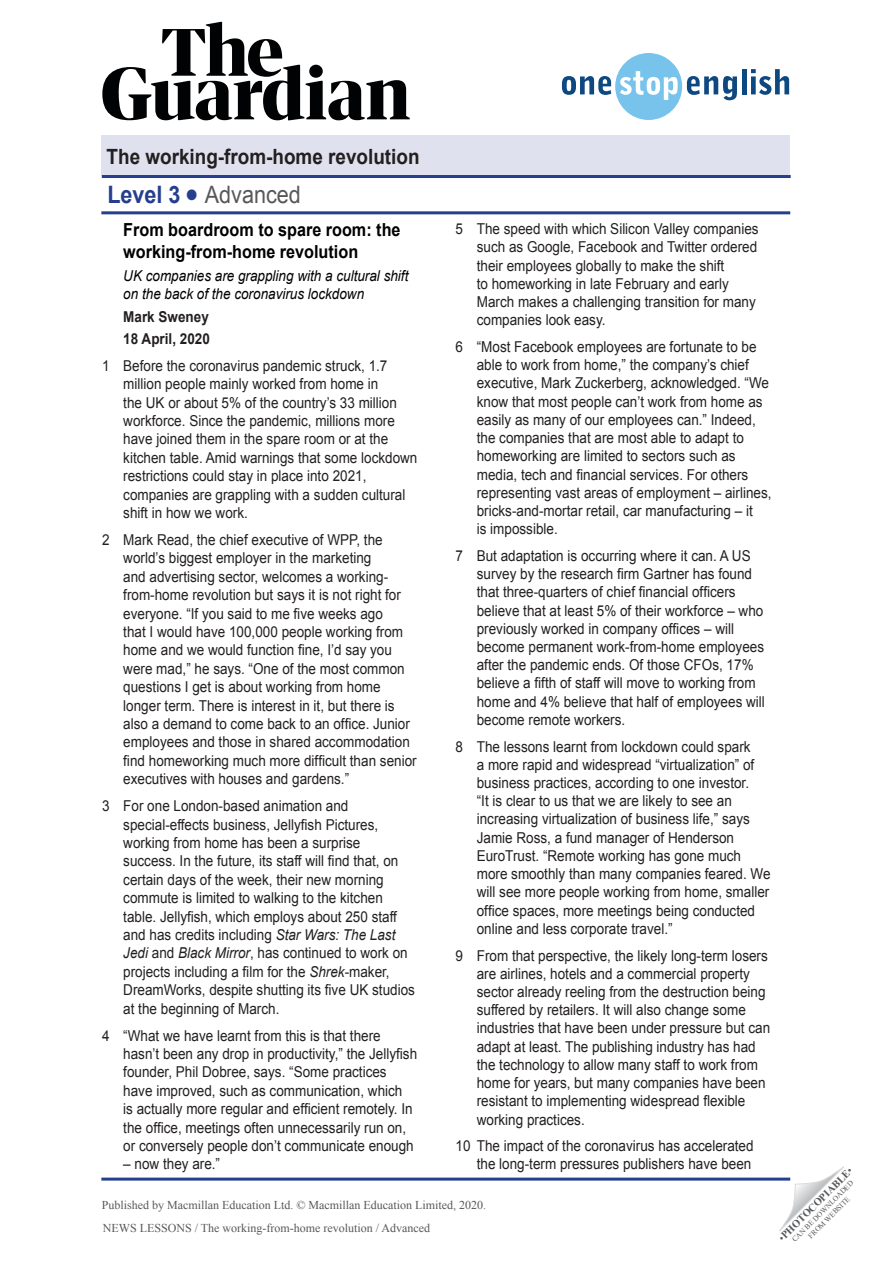
<style>
.page{position:relative;width:893px;height:1263px;background:#fff}
.page>*{position:absolute;margin:0;border:0;box-sizing:border-box;transform-origin:0 0}
.t1{font:24px "Arial";color:#57585a;scale:.9 1}
.t2{font:700 21px "Arial";color:#231f20;scale:.9 1}
.Story_text_title{font:700 18px/22px "Arial";color:#000;scale:.9 1}
.t3{font:15px/18.1px "Arial";color:#231f20;scale:.9 1}
.Story_text_title-2{font:italic 15px/18.5px "Arial";color:#000;scale:.9 1}
.Story_text_title-3{font:700 15px "Arial";color:#231f20;scale:.9 1}
.t4{font:12px "Times New Roman";color:#57585a}
.t5{font:700 10.5px "Times New Roman";color:#57585a}
.t6{font:7.5px/9px "Times New Roman";color:#57585a;text-align:center}
.s1{font-weight:700;color:#253f8e}
.s2{color:#253f8e}
.s3{font-style:italic}
.s4{font-weight:400}
</style>
<div class="page">
<div style="left:101px;top:135px;width:689px;height:40px;background:#e0e1ee"></div>
<svg style="left:779px;top:1167px;width:65px;height:64px"></svg>
<hr style="left:102px;top:175px;width:689px;height:3px;background:#253f8e">
<hr style="left:101px;top:211px;width:689px;height:3px;background:#253f8e">
<hr style="left:101px;top:1177px;width:689px;height:3px;background:#253f8e">
<svg style="left:562px;top:53px;width:175px;height:67px"></svg>
<hr style="left:742px;top:69px;width:4px;height:25px;background:#0e4880">
<svg style="left:751px;top:69px;width:38px;height:26px"></svg>
<svg style="left:102px;top:22px;width:308px;height:98px"></svg>
<h2 class="t2" style="left:107px;top:142px;width:349px">The working-from-home revolution</h2>
<h1 class="t1" style="left:107px;top:178px;width:216px"><span class="s1">Level 3</span> <span class="s2">●</span> Advanced</h1>
<p class="Story_text_title" style="left:123px;top:220px;width:310px">From boardroom to spare room: the working-from-home revolution</p>
<p class="Story_text_title-2" style="left:123px;top:267px;width:318px">UK companies are grappling with a cultural shift on the back of the coronavirus lockdown</p>
<p class="Story_text_title-3" style="left:123px;top:307px;width:97px">Mark Sweney</p>
<p class="Story_text_title-3" style="left:123px;top:329px;width:98px">18 April, 2020</p>
<p class="t3" style="left:123px;top:356px;width:328px;text-indent:-21px">1 Before the coronavirus pandemic struck, 1.7 million people mainly worked from home in<br>the UK or about 5% of the country’s 33 million workforce. Since the pandemic, millions more have joined them in the spare room or at the kitchen table. Amid warnings that some lockdown restrictions could stay in place into 2021, companies are grappling with a sudden cultural shift in how we work.</p>
<p class="t3" style="left:123px;top:531px;width:327px;text-indent:-21px">2 Mark Read, the chief executive of WPP, the world’s biggest employer in the marketing<br>and advertising sector, welcomes a working&shy;from-home revolution but says it is not right for everyone. “If you said to me five weeks ago<br>that I would have 100,000 people working from home and we would function fine, I’d say you were mad,” he says. “One of the most common questions I get is about working from home longer term. There is interest in it, but there is also a demand to come back to an office. Junior employees and those in shared accommodation find homeworking much more difficult than senior executives with houses and gardens.”</p>
<p class="t3" style="left:123px;top:797px;width:326px;text-indent:-21px">3 For one London-based animation and special-effects business, Jellyfish Pictures, working from home has been a surprise success. In the future, its staff will find that, on certain days of the week, their new morning commute is limited to walking to the kitchen table. Jellyfish, which employs about 250 staff and has credits including <span class="s3">Star Wars: The Last Jedi</span> and <span class="s3">Black Mirror</span>, has continued to work on projects including a film for the <span class="s3">Shrek</span>-maker, DreamWorks, despite shutting its five UK studios at the beginning of March.</p>
<p class="t3" style="left:123px;top:1026px;width:328px;text-indent:-21px">4 “What we have learnt from this is that there hasn’t been any drop in productivity,” the Jellyfish founder, Phil Dobree, says. “Some practices have improved, such as communication, which<br>is actually more regular and efficient remotely. In the office, meetings often unnecessarily run on, or conversely people don’t communicate enough</p>
<p class="t3" style="left:123px;top:1155px;width:109px">– now they are.”</p>
<p class="t3" style="left:477px;top:220px;width:315px;text-indent:-21px">5 The speed with which Silicon Valley companies such as Google, Facebook and Twitter ordered their employees globally to make the shift<br>to homeworking in late February and early March makes a challenging transition for many companies look easy.</p>
<p class="t3" style="left:477px;top:338px;width:329px;text-indent:-21px">6 “Most Facebook employees are fortunate to be able to work from home,” the company’s chief executive, Mark Zuckerberg, acknowledged. “We know that most people can’t work from home as easily as many of our employees can.” Indeed, the companies that are most able to adapt to homeworking are limited to sectors such as media, tech and financial services. For others representing vast areas of employment – airlines, bricks-and-mortar retail, car manufacturing – it<br>is impossible.</p>
<p class="t3" style="left:477px;top:547px;width:322px;text-indent:-21px">7 But adaptation is occurring where it can. A US survey by the research firm Gartner has found that three-quarters of chief financial officers believe that at least 5% of their workforce – who previously worked in company offices – will become permanent work-from-home employees after the pandemic ends. Of those CFOs, 17% believe a fifth of staff will move to working from home and 4% believe that half of employees will become remote workers.</p>
<p class="t3" style="left:477px;top:737px;width:328px;text-indent:-21px">8 The lessons learnt from lockdown could spark<br>a more rapid and widespread “virtualization” of business practices, according to one investor.<br>“It is clear to us that we are likely to see an increasing virtualization of business life,” says Jamie Ross, a fund manager of Henderson EuroTrust. “Remote working has gone much more smoothly than many companies feared. We will see more people working from home, smaller office spaces, more meetings being conducted online and less corporate travel.”</p>
<p class="t3" style="left:477px;top:946px;width:328px;text-indent:-21px">9 From that perspective, the likely long-term losers are airlines, hotels and a commercial property sector already reeling from the destruction being suffered by retailers. It will also change some industries that have been under pressure but can adapt at least. The publishing industry has had the technology to allow many staff to work from home for years, but many companies have been resistant to implementing widespread flexible working practices.</p>
<p class="t3" style="left:455px;top:1137px;width:333px;text-align:right">10 The impact of the coronavirus has accelerated the long-term pressures publishers have been</p>
<p class="t4" style="left:102px;top:1197px;width:386px">Published by Macmillan Education Ltd. © Macmillan Education Limited, 2020.</p>
<p class="t4" style="left:103px;top:1220px;width:329px">NEWS LESSONS / The working-from-home revolution / Advanced</p>
<p class="t5" style="left:775px;top:1234px;width:101px;rotate:-45deg"><span class="s4">•</span>PHOTOCOPIABLE<span class="s4">•</span></p>
<p class="t6" style="left:790px;top:1237px;width:85px;rotate:-45deg">CAN BE DOWNLOADED<br>FROM WEBSITE</p>
</div>
